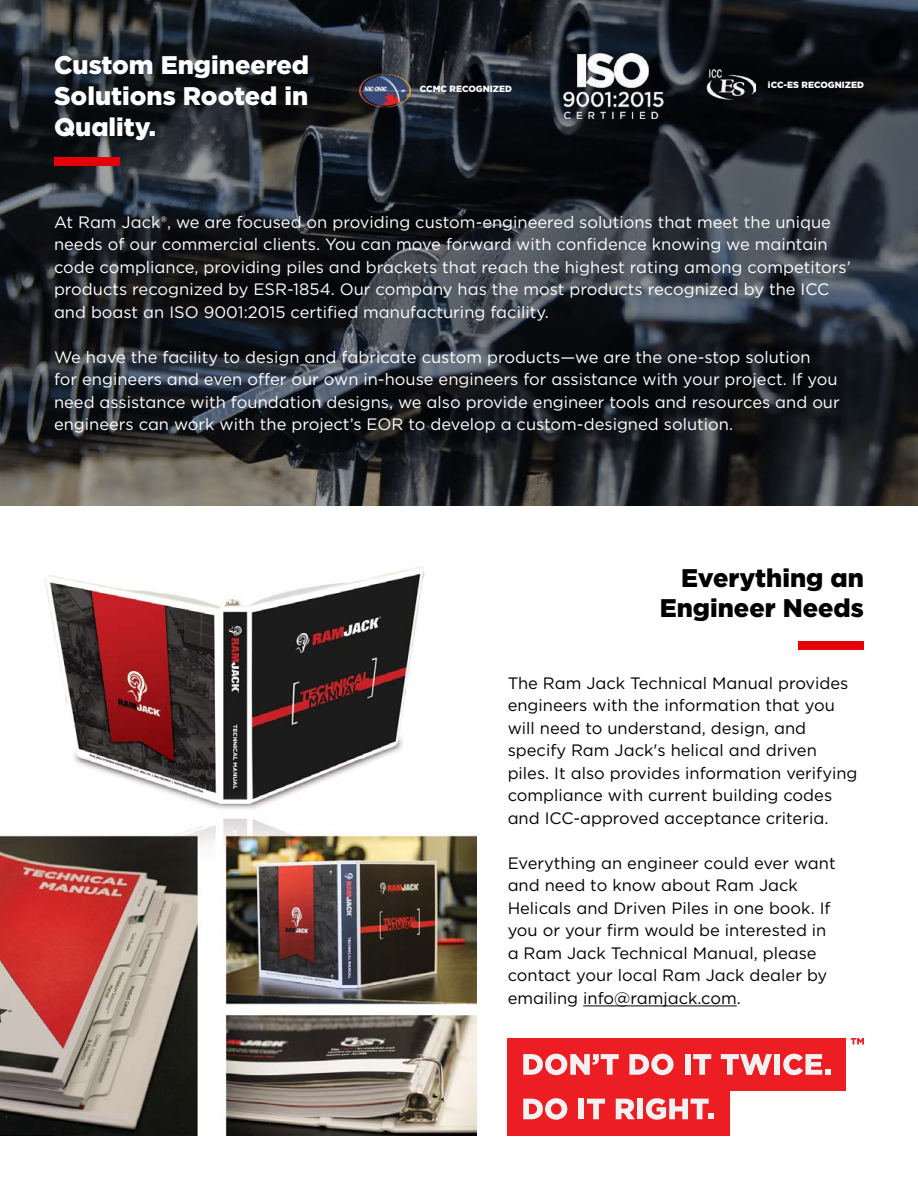
<style>
.page{position:relative;width:918px;height:1188px;background:#fff}
.page>*{position:absolute;margin:0;border:0;box-sizing:border-box;transform-origin:0 0}
.t1{font:900 25.5px/30.6px "Gotham";color:#fff;text-align:justify}
.t2{font:900 25.5px/30.6px "Gotham";color:#000;text-align:right}
.t3{font:16.5px/22.5px "Gotham";color:#fff}
.t4{font:16.5px/22.5px "Gotham";color:#000}
.t5{font:900 9px "Gotham";color:#fff}
</style>
<div class="page">
<svg style="left:0;top:0;width:918px;height:506px;background:#24282d"></svg>
<div style="left:54px;top:157px;width:65px;height:9px;background:#e50007"></div>
<div style="left:799px;top:641px;width:65px;height:8px;background:#e50007"></div>
<img style="left:0;top:567px;width:477px;height:568px">
<hr style="left:583px;top:1006px;width:154px;height:1px;background:#000">
<div style="left:508px;top:1038px;width:338px;height:53px;background:#ed1d24"></div>
<div style="left:508px;top:1080px;width:222px;height:55px;background:#ed1d24"></div>
<svg style="left:523px;top:1054px;width:96px;height:21px"></svg>
<svg style="left:629px;top:1054px;width:45px;height:21px"></svg>
<div style="left:685px;top:1054px;width:6px;height:21px;background:#f1f1f2"></div>
<svg style="left:693px;top:1054px;width:18px;height:21px"></svg>
<svg style="left:721px;top:1054px;width:51px;height:21px"></svg>
<div style="left:774px;top:1054px;width:6px;height:21px;background:#f1f1f2"></div>
<svg style="left:783px;top:1054px;width:47px;height:21px"></svg>
<svg style="left:523px;top:1098px;width:44px;height:22px"></svg>
<div style="left:579px;top:1099px;width:5px;height:20px;background:#f1f1f2"></div>
<svg style="left:587px;top:1099px;width:18px;height:20px"></svg>
<svg style="left:616px;top:1099px;width:19px;height:20px"></svg>
<div style="left:637px;top:1099px;width:6px;height:20px;background:#f1f1f2"></div>
<svg style="left:646px;top:1098px;width:67px;height:22px"></svg>
<svg style="left:851px;top:1038px;width:13px;height:7px"></svg>
<img style="left:359px;top:54px;width:396px;height:64px">
<h1 class="t1" style="left:54px;top:50px;width:257px">Custom Engineered Solutions Rooted in Quality.</h1>
<p class="t5" style="left:420px;top:82px;width:94px">CCMC RECOGNIZED</p>
<p class="t5" style="left:768px;top:79px;width:98px">iCC-ES RECOGNIZED</p>
<p class="t3" style="left:54px;top:210px;width:798px">At Ram Jack®, we are focused on providing custom-engineered solutions that meet the unique needs of our commercial clients. You can move forward with confidence knowing we maintain code compliance, providing piles and brackets that reach the highest rating among competitors’ products recognized by ESR-1854. Our company has the most products recognized by the ICC and boast an ISO 9001:2015 certified manufacturing facility.</p>
<p class="t3" style="left:54px;top:346px;width:787px">We have the facility to design and fabricate custom products—we are the one-stop solution<br>for engineers and even offer our own in-house engineers for assistance with your project. If you need assistance with foundation designs, we also provide engineer tools and resources and our engineers can work with the project’s EOR to develop a custom-designed solution.</p>
<h1 class="t2" style="left:660px;top:562px;width:206px">Everything an<br>Engineer Needs</h1>
<p class="t4" style="left:508px;top:671px;width:351px">The Ram Jack Technical Manual provides engineers with the information that you will need to understand, design, and specify Ram Jack's helical and driven piles. It also provides information verifying compliance with current building codes and ICC-approved acceptance criteria.</p>
<p class="t4" style="left:508px;top:851px;width:330px">Everything an engineer could ever want and need to know about Ram Jack Helicals and Driven Piles in one book. If you or your firm would be interested in a Ram Jack Technical Manual, please contact your local Ram Jack dealer by emailing info@ramjack.com.</p>
</div>
